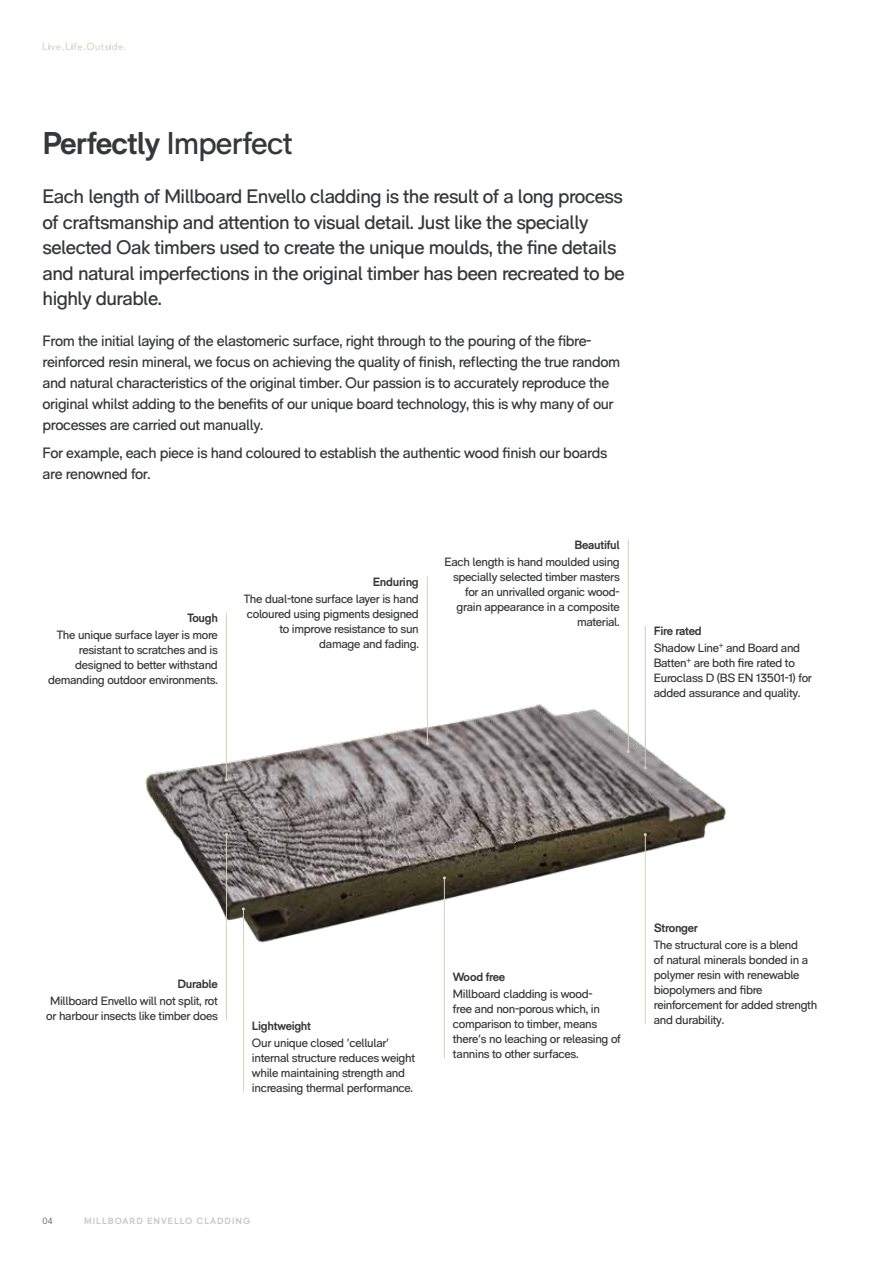
<style>
.page{position:relative;width:893px;height:1263px;background:#fff}
.page>*{position:absolute;margin:0;border:0;box-sizing:border-box;transform-origin:0 0}
.t1{font:700 31.5px "RM Pro";letter-spacing:-.025em;color:#353739}
.t2{font:19.5px/25.5px "RM Pro";letter-spacing:-.025em;color:#353739}
.t3{font:15px/21px "RM Pro";letter-spacing:-.025em;color:#353739}
.t4{font:12px/15px "RM Pro";letter-spacing:-.025em;color:#353739}
.t5{font:700 12px "RM Pro";letter-spacing:-.025em;color:#353739}
.t6{font:700 9px "RM Pro";letter-spacing:.1em;color:#cbc9c7}
.t7{font:300 9px "RM Pro";color:#353739}
.s1{font-weight:400}
.s2{font-weight:700}
</style>
<div class="page">
<svg style="left:43px;top:43px;width:83px;height:7px"></svg>
<img style="left:145px;top:699px;width:581px;height:248px">
<hr style="left:645px;top:626px;width:1px;height:142px;background:#cbc9c7">
<hr style="left:645px;top:834px;width:1px;height:190px;background:#dacfbe">
<hr style="left:444px;top:878px;width:1px;height:180px;background:#dacfbe">
<hr style="left:243px;top:909px;width:1px;height:183px;background:#dacfbe">
<hr style="left:226px;top:834px;width:1px;height:186px;background:#dacfbe">
<hr style="left:628px;top:540px;width:1px;height:212px;background:#dacfbe">
<hr style="left:427px;top:576px;width:1px;height:167px;background:#dacfbe">
<hr style="left:226px;top:613px;width:1px;height:167px;background:#dacfbe">
<h1 class="t1" style="left:43px;top:124px;width:251px">Perfectly <span class="s1">Imperfect</span></h1>
<p class="t2" style="left:43px;top:184px;width:584px">Each length of Millboard Envello cladding is the result of a long process of craftsmanship and attention to visual detail. Just like the specially selected Oak timbers used to create the unique moulds, the fine details and natural imperfections in the original timber has been recreated to be highly durable.</p>
<p class="t3" style="left:43px;top:331px;width:579px">From the initial laying of the elastomeric surface, right through to the pouring of the fibre&shy;reinforced resin mineral, we focus on achieving the quality of finish, reflecting the true random and natural characteristics of the original timber. Our passion is to accurately reproduce the original whilst adding to the benefits of our unique board technology, this is why many of our processes are carried out manually.</p>
<p class="t3" style="left:43px;top:442px;width:566px">For example, each piece is hand coloured to establish the authentic wood finish our boards are renowned for.</p>
<p class="t5" style="left:187px;top:611px;width:32px">Tough</p>
<p class="t4" style="left:48px;top:628px;width:171px;text-align:right">The unique surface layer is more resistant to scratches and is designed to better withstand demanding outdoor environments.</p>
<p class="t5" style="left:373px;top:574px;width:48px">Enduring</p>
<p class="t4" style="left:244px;top:591px;width:176px;text-align:right">The dual-tone surface layer is hand coloured using pigments designed to improve resistance to sun damage and fading.</p>
<p class="t5" style="left:575px;top:538px;width:47px">Beautiful</p>
<p class="t4" style="left:444px;top:555px;width:177px;text-align:right">Each length is hand moulded using specially selected timber masters for an unrivalled organic wood&shy;grain appearance in a composite material.</p>
<p class="t4" style="left:654px;top:623px;width:148px;line-height:17.1px"><span class="s2">Fire rated<br></span>Shadow Line<sup>+</sup> and Board and</p>
<p class="t4" style="left:654px;top:656px;width:160px">Batten<sup>+</sup> are both fire rated to<br>Euroclass D (BS EN 13501-1) for added assurance and quality.</p>
<p class="t5" style="left:177px;top:977px;width:42px">Durable</p>
<p class="t4" style="left:46px;top:994px;width:173px;text-align:center">Millboard Envello will not split, rot or harbour insects like timber does</p>
<p class="t5" style="left:252px;top:1018px;width:61px">Lightweight</p>
<p class="t4" style="left:252px;top:1035px;width:165px">Our unique closed 'cellular' internal structure reduces weight while maintaining strength and increasing thermal performance.</p>
<p class="t5" style="left:453px;top:970px;width:54px">Wood free</p>
<p class="t4" style="left:453px;top:987px;width:170px">Millboard cladding is wood-<br>free and non-porous which, in comparison to timber, means there's no leaching or releasing of tannins to other surfaces.</p>
<p class="t5" style="left:654px;top:921px;width:46px">Stronger</p>
<p class="t4" style="left:654px;top:938px;width:165px">The structural core is a blend<br>of natural minerals bonded in a polymer resin with renewable biopolymers and fibre reinforcement for added strength and durability.</p>
<p class="t7" style="left:43px;top:1216px;width:12px">04</p>
<p class="t6" style="left:84px;top:1215px;width:168px">MILLBOARD ENVELLO CLADDING</p>
</div>
